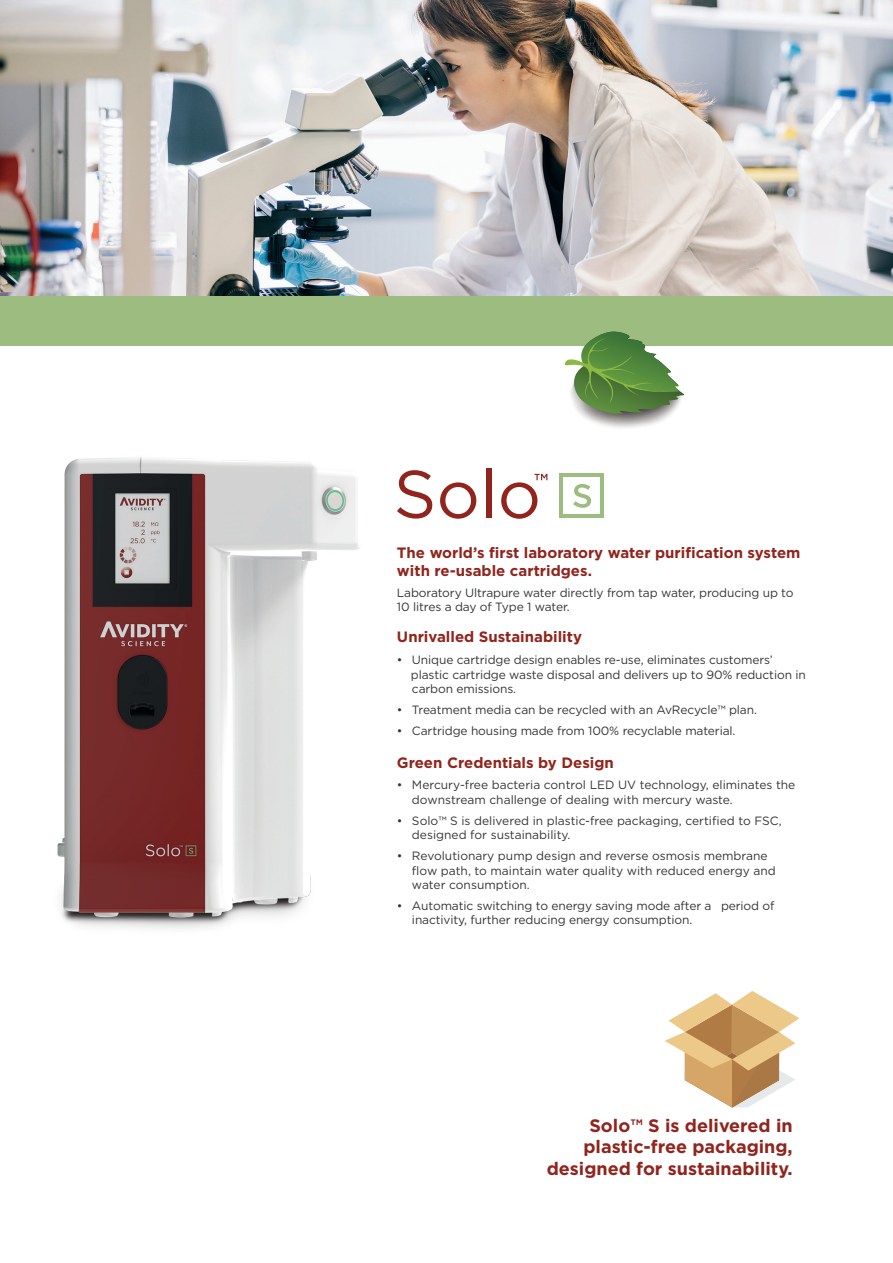
<style>
.page{position:relative;width:893px;height:1263px;background:#fff}
.page>*{position:absolute;margin:0;border:0;box-sizing:border-box;transform-origin:0 0}
.t1{font:700 18px/21.6px "Gotham";color:#91241d;text-align:right}
.t2{font:700 15px/18px "Gotham";color:#91241d}
.t3{font:12px/14.4px "Gotham";letter-spacing:-.01em;color:#353534}
</style>
<div class="page">
<img style="left:580px;top:414px;width:91px;height:14px">
<img style="left:0;top:0;width:893px;height:296px">
<div style="left:0;top:296px;width:893px;height:50px;background:#9cbd7f"></div>
<div style="left:560px;top:474px;width:44px;height:44px;background:#9cbd7f"></div>
<div style="left:563px;top:477px;width:37px;height:37px;background:#fff"></div>
<svg style="left:414px;top:470px;width:18px;height:49px"></svg>
<svg style="left:440px;top:482px;width:36px;height:37px"></svg>
<div style="left:486px;top:469px;width:5px;height:49px;background:#91241d"></div>
<svg style="left:501px;top:474px;width:46px;height:45px"></svg>
<svg style="left:573px;top:484px;width:18px;height:24px"></svg>
<svg style="left:665px;top:991px;width:134px;height:116px"></svg>
<img style="left:57px;top:456px;width:357px;height:473px">
<svg style="left:564px;top:332px;width:120px;height:82px"></svg>
<p class="t2" style="left:397px;top:544px;width:405px">The world’s first laboratory water purification system with re-usable cartridges.</p>
<p class="t3" style="left:397px;top:586px;width:398px;line-height:13.5px">Laboratory Ultrapure water directly from tap water, producing up to<br>10 litres a day of Type 1 water.</p>
<p class="t2" style="left:397px;top:628px;width:186px">Unrivalled Sustainability</p>
<p class="t3" style="left:411px;top:653px;width:396px;text-indent:-14px">• Unique cartridge design enables re-use, eliminates customers’ plastic cartridge waste disposal and delivers up to 90% reduction in carbon emissions.</p>
<p class="t3" style="left:397px;top:702px;width:361px">• Treatment media can be recycled with an AvRecycle™ plan.</p>
<p class="t3" style="left:397px;top:723px;width:340px">• Cartridge housing made from 100% recyclable material.</p>
<p class="t2" style="left:397px;top:753px;width:218px">Green Credentials by Design</p>
<p class="t3" style="left:412px;top:778px;width:385px;text-indent:-15px">• Mercury-free bacteria control LED UV technology, eliminates the downstream challenge of dealing with mercury waste.</p>
<p class="t3" style="left:412px;top:813px;width:371px;text-indent:-15px">• Solo™ S is delivered in plastic-free packaging, certified to FSC, designed for sustainability.</p>
<p class="t3" style="left:397px;top:848px;width:372px">• Revolutionary pump design and reverse osmosis membrane fl</p>
<p class="t3" style="left:412px;top:863px;width:365px;text-indent:8px">ow path, to maintain water quality with reduced energy and water consumption.</p>
<p class="t3" style="left:412px;top:898px;width:364px;text-indent:-15px">• Automatic switching to energy saving mode after a period of inactivity, further reducing energy consumption.</p>
<h1 class="t1" style="left:547px;top:1114px;width:248px">Solo™ S is delivered in plastic-free packaging, designed for sustainability.</h1>
</div>
